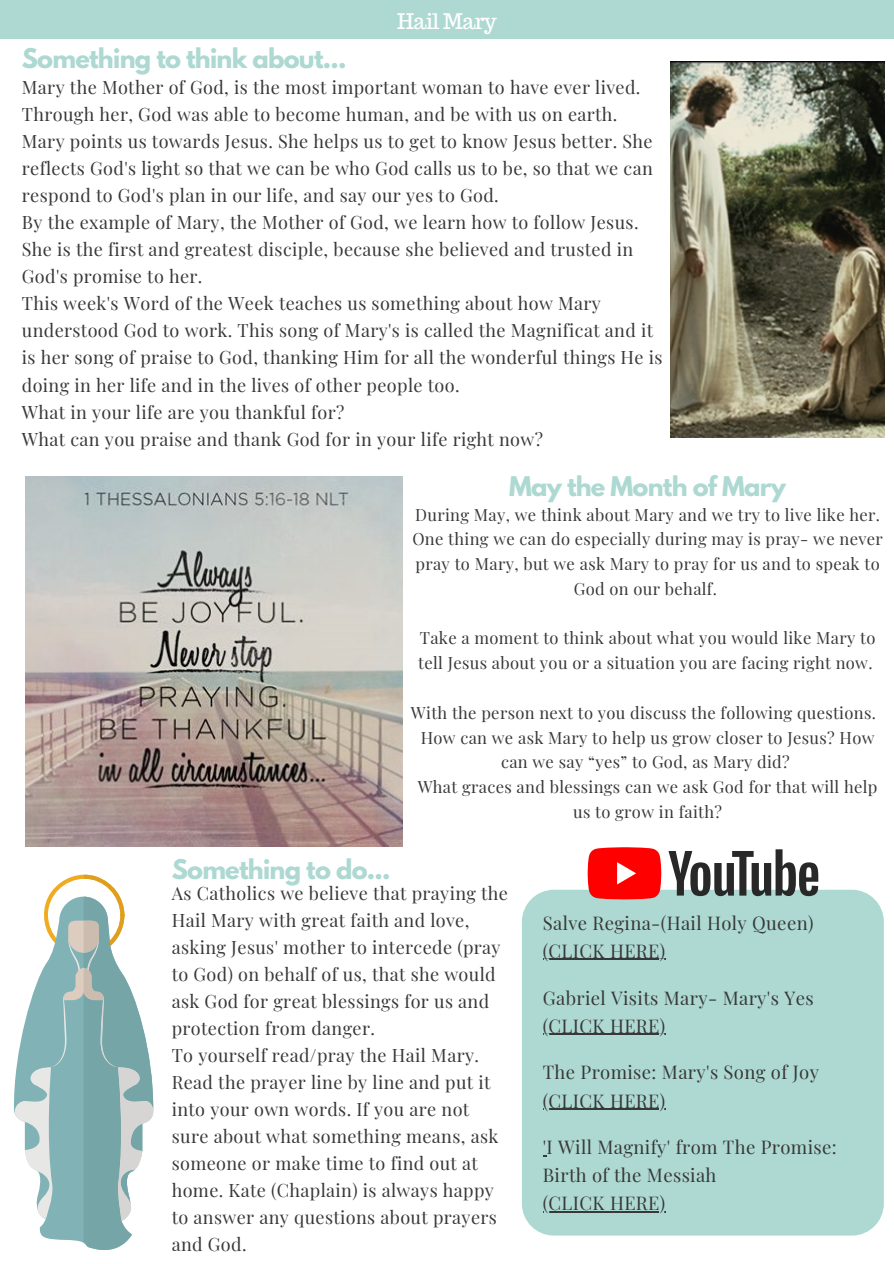
<style>
.page{position:relative;width:894px;height:1264px;background:#fff}
.page>*{position:absolute;margin:0;border:0;box-sizing:border-box;transform-origin:0 0}
.t1{font:700 24px "League Spartan";letter-spacing:-.03em;color:#add9d2}
.t2{font:21px "Trocchi";letter-spacing:-.03em;color:#fff}
.t3{font:18.45px/28px "Playfair Display";letter-spacing:.02em;color:#383838}
.t4{font:18px/27px "Playfair Display";letter-spacing:.02em;color:#383838}
.t5{font:16.5px/24.8px "Playfair Display";letter-spacing:.02em;color:#383838;text-align:center}
</style>
<div class="page">
<div style="left:0;top:0;width:893px;height:38px;background:#add9d2"></div>
<div style="left:521px;top:889px;width:362px;height:346px;background:#add9d2;border-radius:32px"></div>
<img style="left:670px;top:61px;width:214px;height:376px">
<img style="left:25px;top:476px;width:377px;height:370px">
<svg style="left:14px;top:874px;width:139px;height:375px"></svg>
<svg style="left:587px;top:847px;width:74px;height:52px;background:#fd1e1d"></svg>
<svg style="left:668px;top:849px;width:150px;height:47px"></svg>
<hr style="left:542px;top:958px;width:123px;height:2px;background:#383838">
<hr style="left:542px;top:1033px;width:123px;height:1px;background:#383838">
<hr style="left:542px;top:1108px;width:123px;height:1px;background:#383838">
<hr style="left:542px;top:1211px;width:123px;height:1px;background:#383838">
<p class="t1" style="left:22px;top:46px;width:326px">Something to think about...</p>
<p class="t2" style="left:397px;top:7px;width:101px">Hail Mary</p>
<p class="t4" style="left:22px;top:73px;width:620px">Mary the Mother of God, is the most important woman to have ever lived.<br>Through her, God was able to become human, and be with us on earth.</p>
<p class="t4" style="left:22px;top:127px;width:632px;text-align:justify">Mary points us towards Jesus. She helps us to get to know Jesus better. She reflects God's light so that we can be who God calls us to be, so that we can respond to God's plan in our life, and say our yes to God.</p>
<p class="t4" style="left:22px;top:208px;width:618px">By the example of Mary, the Mother of God, we learn how to follow Jesus.<br>She is the first and greatest disciple, because she believed and trusted in<br>God's promise to her.</p>
<p class="t4" style="left:22px;top:289px;width:642px">This week's Word of the Week teaches us something about how Mary understood God to work. This song of Mary's is called the Magnificat and it is her song of praise to God, thanking Him for all the wonderful things He is doing in her life and in the lives of other people too.</p>
<p class="t4" style="left:22px;top:397px;width:324px">What in your life are you thankful for?</p>
<p class="t4" style="left:22px;top:424px;width:522px">What can you praise and thank God for in your life right now?</p>
<p class="t1" style="left:509px;top:475px;width:278px">May the Month of Mary</p>
<p class="t5" style="left:412px;top:501px;width:472px">During May, we think about Mary and we try to live like her.<br>One thing we can do especially during may is pray- we never pray to Mary, but we ask Mary to pray for us and to speak to God on our behalf.</p>
<p class="t5" style="left:418px;top:625px;width:458px;text-align:left">Take a moment to think about what you would like Mary to tell Jesus about you or a situation you are facing right now.</p>
<p class="t5" style="left:411px;top:699px;width:466px">With the person next to you discuss the following questions.<br>How can we ask Mary to help us grow closer to Jesus? How can we say “yes” to God, as Mary did?</p>
<p class="t5" style="left:417px;top:774px;width:461px">What graces and blessings can we ask God for that will help us to grow in faith?</p>
<p class="t1" style="left:172px;top:857px;width:220px">Something to do...</p>
<p class="t4" style="left:172px;top:879px;width:338px">As Catholics we believe that praying the Hail Mary with great faith and love, asking Jesus' mother to intercede (pray to God) on behalf of us, that she would ask God for great blessings for us and protection from danger.</p>
<p class="t4" style="left:172px;top:1041px;width:328px">To yourself read/pray the Hail Mary.<br>Read the prayer line by line and put it into your own words. If you are not sure about what something means, ask someone or make time to find out at home. Kate (Chaplain) is always happy to answer any questions about prayers and God.</p>
<p class="t3" style="left:542px;top:908px;width:272px">Salve Regina-(Hail Holy Queen)</p>
<p class="t3" style="left:542px;top:936px;width:124px">(CLICK HERE)</p>
<p class="t3" style="left:542px;top:982px;width:272px">Gabriel Visits Mary- Mary's Yes</p>
<p class="t3" style="left:542px;top:1011px;width:124px">(CLICK HERE)</p>
<p class="t3" style="left:542px;top:1057px;width:278px">The Promise: Mary's Song of Joy</p>
<p class="t3" style="left:542px;top:1085px;width:124px">(CLICK HERE)</p>
<p class="t3" style="left:542px;top:1132px;width:295px">'I Will Magnify' from The Promise:<br>Birth of the Messiah</p>
<p class="t3" style="left:542px;top:1188px;width:124px">(CLICK HERE)</p>
</div>
